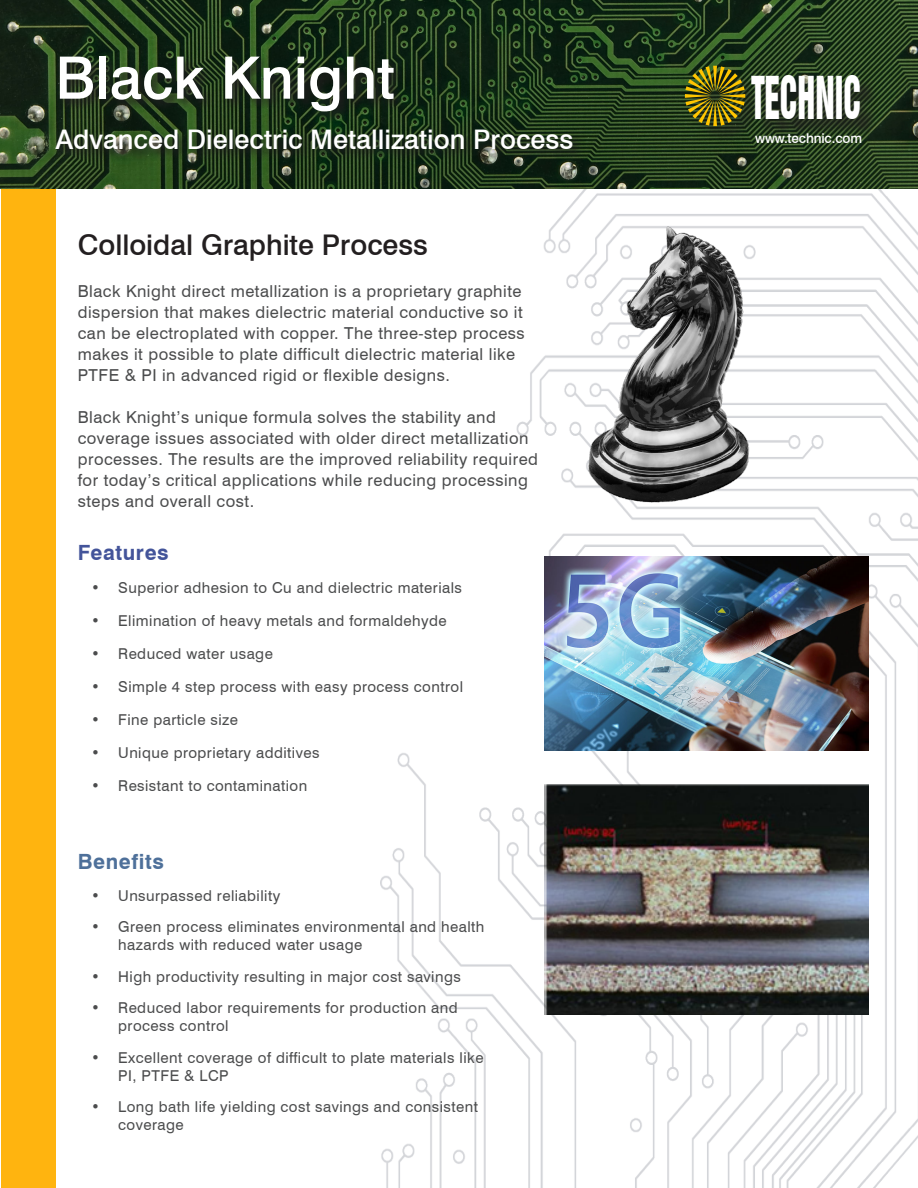
<style>
.page{position:relative;width:918px;height:1188px;background:#fff}
.page>*{position:absolute;margin:0;border:0;box-sizing:border-box;transform-origin:0 0}
.t1{font:500 58.5px "Swiss 721 BT";color:#fff}
.t2{font:54.15px "Swiss 921 BT Regular A";color:#fff;scale:.59 1}
.t3{font:500 28.5px "Swiss 721 BT";color:#231f20}
.t4{font:500 27px "Swiss 721 BT";color:#fff}
.t5{font:700 21px "Swiss 721 BT";letter-spacing:.03em;color:#43549a}
.t6{font:700 21px "Swiss 721 BT";letter-spacing:.03em;color:#4e709a}
.t7{font:16.5px/21px "Swiss 721 BT";letter-spacing:.03em;color:#4b4c4d}
.t8{font:15px/18px "Swiss 721 BT";letter-spacing:.03em;color:#4b4c4d}
.t9{font:500 13.5px "Swiss 721 BT";letter-spacing:-.01em;color:#fff}
</style>
<div class="page">
<img style="left:380px;top:189px;width:538px;height:999px">
<img style="left:0;top:0;width:918px;height:189px">
<div style="left:1px;top:189px;width:54px;height:999px;background:#ffb40f"></div>
<div style="left:53px;top:53px;width:532px;height:109px;background:#231f20;opacity:.85"></div>
<div style="left:688px;top:69px;width:190px;height:75px;background:#231f20;opacity:.75"></div>
<svg style="left:685px;top:66px;width:60px;height:60px;background:#6b6714"></svg>
<img style="left:545px;top:784px;width:324px;height:231px">
<img style="left:547px;top:214px;width:245px;height:298px">
<img style="left:545px;top:557px;width:323px;height:194px">
<p class="t1" style="left:55px;top:42px;width:341px">Black Knight</p>
<p class="t4" style="left:55px;top:123px;width:520px">Advanced Dielectric Metallization Process</p>
<p class="t3" style="left:78px;top:227px;width:352px">Colloidal Graphite Process</p>
<p class="t7" style="left:78px;top:280px;width:448px">Black Knight direct metallization is a proprietary graphite dispersion that makes dielectric material conductive so it can be electroplated with copper. The three-step process makes it possible to plate difficult dielectric material like PTFE &amp; PI in advanced rigid or flexible designs.</p>
<p class="t7" style="left:78px;top:406px;width:462px">Black Knight’s unique formula solves the stability and coverage issues associated with older direct metallization processes. The results are the improved reliability required for today’s critical applications while reducing processing steps and overall cost.</p>
<p class="t5" style="left:78px;top:538px;width:92px">Features</p>
<p class="t8" style="left:91px;top:578px;width:372px">• Superior adhesion to Cu and dielectric materials</p>
<p class="t8" style="left:91px;top:611px;width:357px">• Elimination of heavy metals and formaldehyde</p>
<p class="t8" style="left:91px;top:644px;width:183px">• Reduced water usage</p>
<p class="t8" style="left:91px;top:677px;width:373px">• Simple 4 step process with easy process control</p>
<p class="t8" style="left:91px;top:710px;width:148px">• Fine particle size</p>
<p class="t8" style="left:91px;top:743px;width:230px">• Unique proprietary additives</p>
<p class="t8" style="left:91px;top:776px;width:218px">• Resistant to contamination</p>
<p class="t6" style="left:78px;top:847px;width:88px">Benefits</p>
<p class="t8" style="left:91px;top:886px;width:191px">• Unsurpassed reliability</p>
<p class="t8" style="left:118px;top:917px;width:368px;text-indent:-27px">• Green process eliminates environmental and health hazards with reduced water usage</p>
<p class="t8" style="left:91px;top:967px;width:371px">• High productivity resulting in major cost savings</p>
<p class="t8" style="left:118px;top:998px;width:341px;text-indent:-27px">• Reduced labor requirements for production and process control</p>
<p class="t8" style="left:118px;top:1048px;width:367px;text-indent:-27px">• Excellent coverage of difficult to plate materials like<br>PI, PTFE &amp; LCP</p>
<p class="t8" style="left:118px;top:1097px;width:361px;text-indent:-27px">• Long bath life yielding cost savings and consistent coverage</p>
<p class="t2" style="left:751px;top:62px;width:187px">TECHNIC</p>
<p class="t9" style="left:755px;top:130px;width:108px">www.technic.com</p>
</div>
